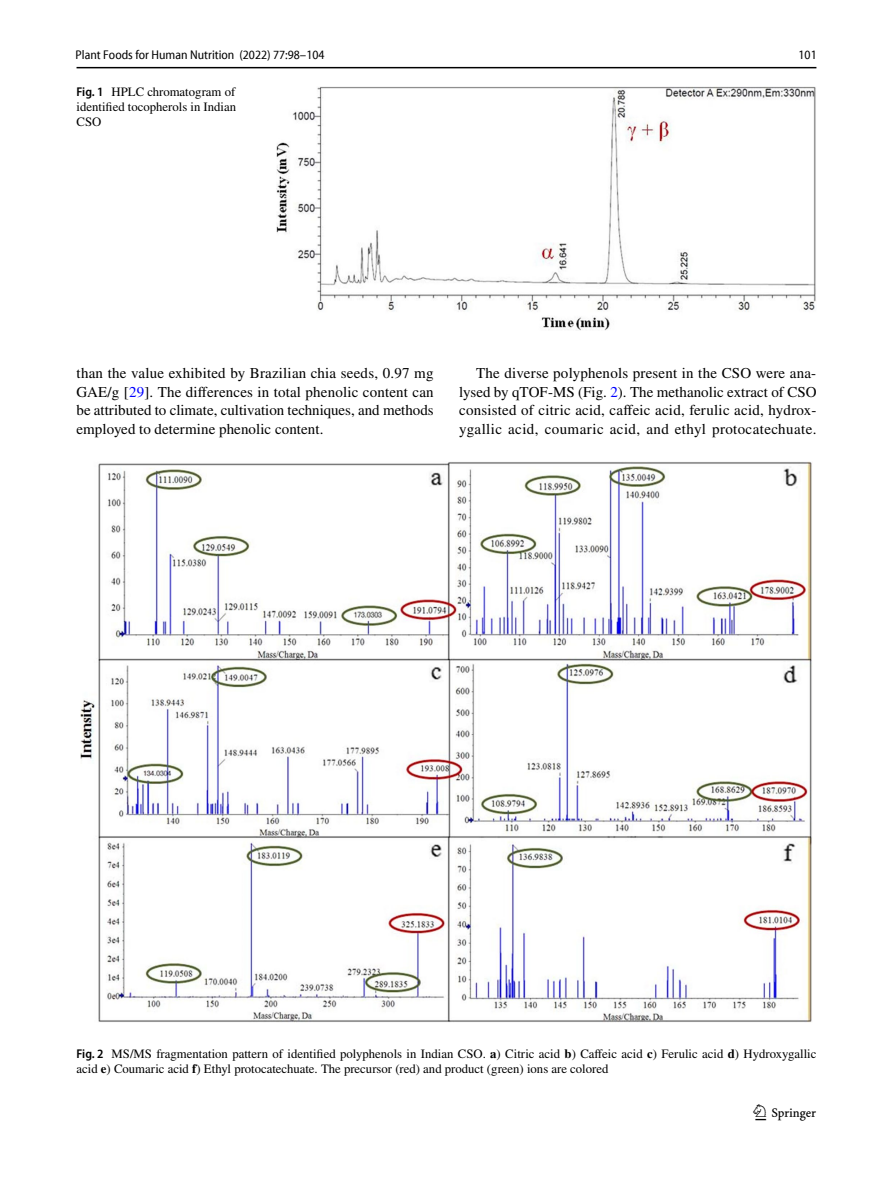
<style>
.page{position:relative;width:893px;height:1187px;background:#fff}
.page>*{position:absolute;margin:0;border:0;box-sizing:border-box;transform-origin:0 0}
.t1{font:22.5px "Springnew Regular 3";color:#000}
.t2{font:15px/18.8px "STIX";letter-spacing:.005em;color:#000;text-align:justify}
.t3{font:12.75px/15px "STIX";color:#000;text-align:justify}
.t4{font:semi-condensed 12.75px "Myriad Pro Unic";color:#000}
.s1{font-family:"Myriad Pro";font-weight:600;font-stretch:semi-condensed}
.s2{color:#00f}
.s3{font-weight:700}
</style>
<div class="page">
<hr style="left:77px;top:67px;width:739px;height:1px;background:#000">
<img style="left:276px;top:87px;width:540px;height:243px">
<img style="left:81px;top:461px;width:731px;height:561px">
<p class="t4" style="left:76px;top:50px;width:250px">Plant Foods for Human Nutrition (2022) 77:98–104</p>
<p class="t4" style="left:799px;top:50px;width:20px">101</p>
<p class="t3" style="left:77px;top:85px;width:161px"><span class="s1">Fig. 1</span> HPLC chromatogram of identified tocopherols in Indian CSO</p>
<p class="t2" style="left:77px;top:364px;width:359px">than the value exhibited by Brazilian chia seeds, 0.97 mg GAE/g [<span class="s2">29</span>]. The differences in total phenolic content can be attributed to climate, cultivation techniques, and methods employed to determine phenolic content.</p>
<p class="t2" style="left:459px;top:364px;width:359px;text-indent:17px">The diverse polyphenols present in the CSO were ana&shy;lysed by qTOF-MS (Fig. <span class="s2">2</span>). The methanolic extract of CSO consisted of citric acid, caffeic acid, ferulic acid, hydrox&shy;ygallic acid, coumaric acid, and ethyl protocatechuate.</p>
<p class="t3" style="left:77px;top:1046px;width:741px"><span class="s1">Fig. 2</span> MS/MS fragmentation pattern of identified polyphenols in Indian CSO. <span class="s3">a</span>) Citric acid <span class="s3">b</span>) Caffeic acid <span class="s3">c</span>) Ferulic acid <span class="s3">d</span>) Hydroxygallic acid <span class="s3">e</span>) Coumaric acid <span class="s3">f</span>) Ethyl protocatechuate. The precursor (red) and product (green) ions are colored</p>
<h1 class="t1" style="left:755px;top:1104px;width:62px">1 3</h1>
</div>
